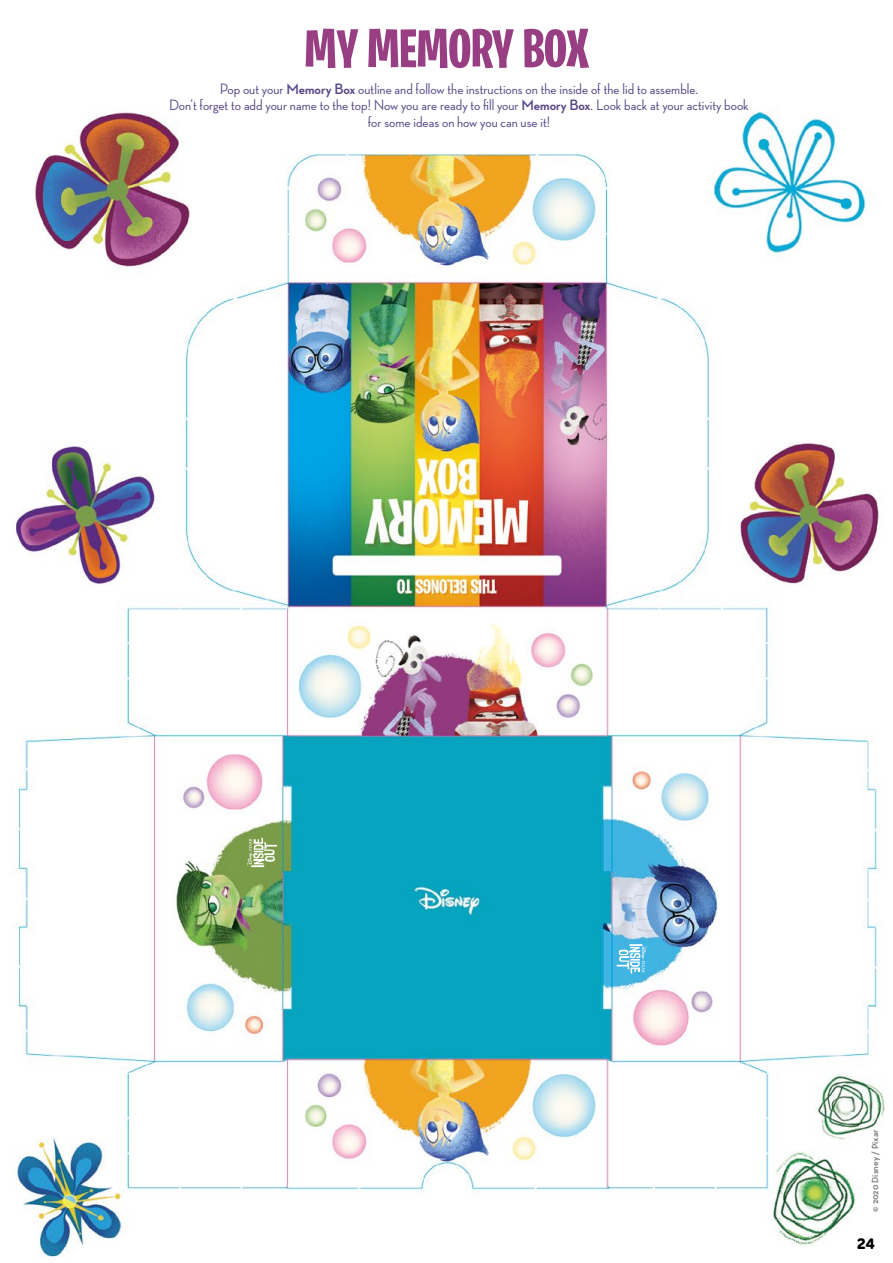
<style>
.page{position:relative;width:893px;height:1263px;background:#fff}
.page>*{position:absolute;margin:0;border:0;box-sizing:border-box;transform-origin:0 0}
.t1{font:700 54.3px "Burbank Big Condensed";color:#983e83}
.t2{font:500 15.3px/16.6px "Neutraface Display";color:#584888;text-align:center}
.t3{font:800 15px "New Rubrik";color:#000}
.t4{font:600 9px "Neutraface Text";color:#6f6f6e}
.s1{font-weight:700}
</style>
<div class="page">
<img style="left:11px;top:112px;width:874px;height:1146px">
<svg style="left:617px;top:944px;width:29px;height:30px"></svg>
<svg style="left:247px;top:838px;width:30px;height:29px"></svg>
<h1 class="t1" style="left:305px;top:16px;width:286px">MY MEMORY BOX</h1>
<p class="t2" style="left:169px;top:80px;width:581px">Pop out your <span class="s1">Memory Box</span> outline and follow the instructions on the inside of the lid to assemble.<br>Don’t forget to add your name to the top! Now you are ready to fill your <span class="s1">Memory Box</span>. Look back at your activity book for some ideas on how you can use it!</p>
<p class="t4" style="left:870px;top:1212px;width:83px;rotate:-90deg">© 2020 Disney / Pixar</p>
<p class="t3" style="left:857px;top:1234px;width:20px">24</p>
</div>
